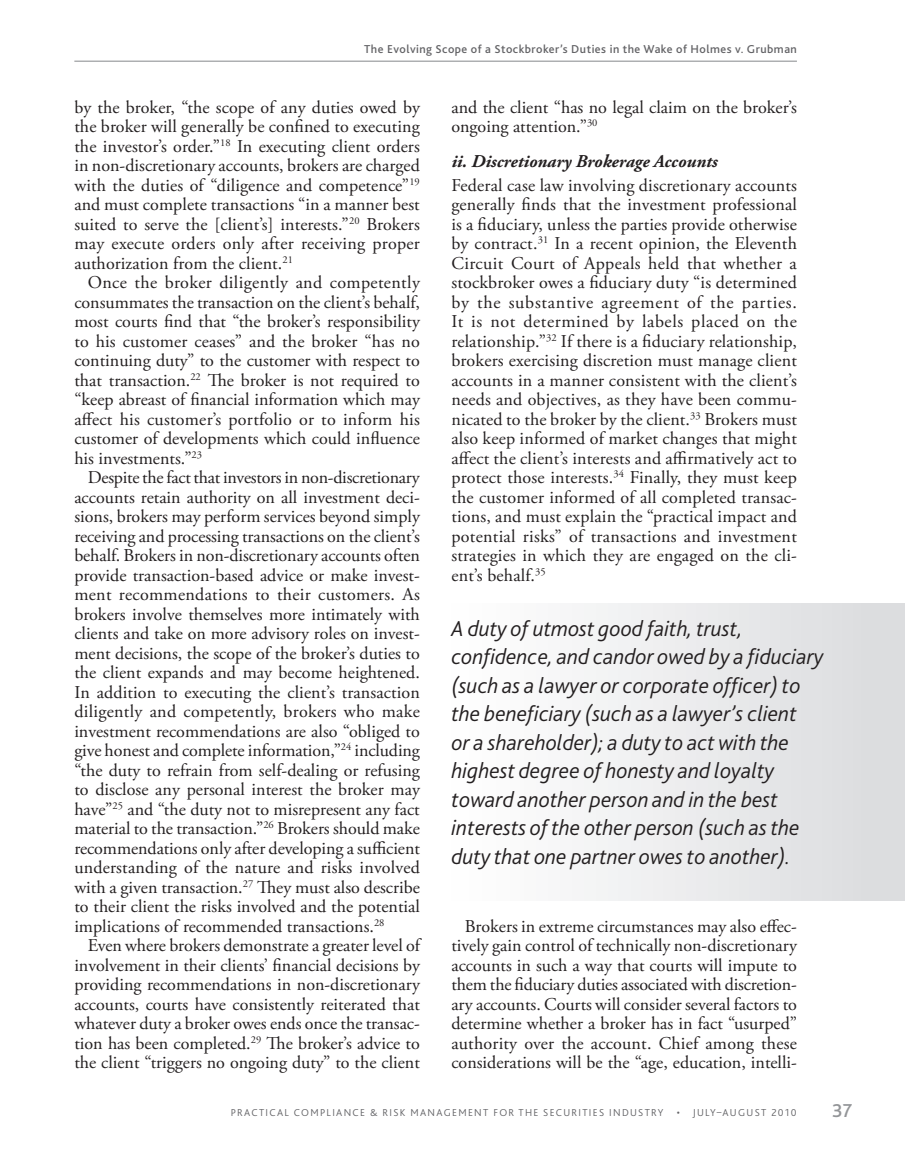
<style>
.page{position:relative;width:905px;height:1175px;background:#fff}
.page>*{position:absolute;margin:0;border:0;box-sizing:border-box;transform-origin:0 0}
.t1{font:italic 300 22.5px/28.5px "Bliss 2";color:#231f20}
.t2{font:500 19.5px "Bliss 2";color:#939598}
.t3{font:18px/19.5px "Adobe Garamond Pro";color:#231f20;text-align:justify}
.t4{font:italic 700 18px "Adobe Garamond Pro";color:#231f20}
.t5{font:500 12px "Bliss 2";letter-spacing:.04em;color:#636366}
.t6{font:300 10.5px "Bliss 2";letter-spacing:.125em;color:#636366}
</style>
<div class="page">
<hr style="left:74px;top:61px;width:723px;height:1px;background:#939598">
<div style="left:451px;top:603px;width:453px;height:297px;background:linear-gradient(to right,#fff,#dadbdd)"></div>
<p class="t5" style="left:364px;top:42px;width:434px">The Evolving Scope of a Stockbroker’s Duties in the Wake of Holmes v. Grubman</p>
<p class="t3" style="left:74px;top:99px;width:347px">by the broker, “the scope of any duties owed by the broker will generally be confined to executing the investor’s order.”<sup>18</sup> In executing client orders in non-discretionary accounts, brokers are charged with the duties of “diligence and competence”<sup>19 </sup>and must complete transactions “in a manner best suited to serve the [client’s] interests.”<sup>20</sup> Brokers may execute orders only after receiving proper authorization from the client.<sup>21</sup></p>
<p class="t3" style="left:74px;top:274px;width:347px;text-indent:14px">Once the broker diligently and competently consummates the transaction on the client’s behalf, most courts find that “the broker’s responsibility to his customer ceases” and the broker “has no continuing duty” to the customer with respect to that transaction.<sup>22</sup> The broker is not required to “keep abreast of financial information which may affect his customer’s portfolio or to inform his customer of developments which could influence his investments.”<sup>23</sup></p>
<p class="t3" style="left:74px;top:469px;width:347px;text-indent:14px">Despite the fact that investors in non-discretionary accounts retain authority on all investment deci&shy;sions, brokers may perform services beyond simply receiving and processing transactions on the client’s behalf. Brokers in non-discretionary accounts often provide transaction-based advice or make invest&shy;ment recommendations to their customers. As brokers involve themselves more intimately with clients and take on more advisory roles on invest&shy;ment decisions, the scope of the broker’s duties to the client expands and may become heightened.<br>In addition to executing the client’s transaction diligently and competently, brokers who make investment recommendations are also “obliged to give honest and complete information,”<sup>24</sup> including “the duty to refrain from self-dealing or refusing to disclose any personal interest the broker may have”<sup>25</sup> and “the duty not to misrepresent any fact material to the transaction.”<sup>26</sup> Brokers should make recommendations only after developing a sufficient understanding of the nature and risks involved with a given transaction.<sup>27</sup> They must also describe to their client the risks involved and the potential implications of recommended transactions.<sup>28</sup></p>
<p class="t3" style="left:74px;top:937px;width:347px;text-indent:14px">Even where brokers demonstrate a greater level of involvement in their clients’ financial decisions by providing recommendations in non-discretionary accounts, courts have consistently reiterated that whatever duty a broker owes ends once the transac&shy;tion has been completed.<sup>29</sup> The broker’s advice to the client “triggers no ongoing duty” to the client</p>
<p class="t3" style="left:451px;top:99px;width:347px">and the client “has no legal claim on the broker’s ongoing attention.”<sup>30</sup></p>
<p class="t4" style="left:451px;top:150px;width:268px">ii. Discretionary Brokerage Accounts</p>
<p class="t3" style="left:451px;top:177px;width:347px">Federal case law involving discretionary accounts generally finds that the investment professional is a fiduciary, unless the parties provide otherwise by contract.<sup>31</sup> In a recent opinion, the Eleventh Circuit Court of Appeals held that whether a stockbroker owes a fiduciary duty “is determined by the substantive agreement of the parties.<br>It is not determined by labels placed on the relationship.”<sup>32</sup> If there is a fiduciary relationship, brokers exercising discretion must manage client accounts in a manner consistent with the client’s needs and objectives, as they have been commu&shy;nicated to the broker by the client.<sup>33</sup> Brokers must also keep informed of market changes that might affect the client’s interests and affirmatively act to protect those interests.<sup>34</sup> Finally, they must keep the customer informed of all completed transac&shy;tions, and must explain the “practical impact and potential risks” of transactions and investment strategies in which they are engaged on the cli&shy;ent’s behalf.<sup>35</sup></p>
<p class="t1" style="left:451px;top:616px;width:374px">A duty of utmost good faith, trust, confidence, and candor owed by a fiduciary (such as a lawyer or corporate officer) to the beneficiary (such as a lawyer’s client<br>or a shareholder); a duty to act with the highest degree of honesty and loyalty toward another person and in the best interests of the other person (such as the duty that one partner owes to another).</p>
<p class="t3" style="left:451px;top:918px;width:347px;text-indent:14px">Brokers in extreme circumstances may also effec&shy;tively gain control of technically non-discretionary accounts in such a way that courts will impute to them the fiduciary duties associated with discretion&shy;ary accounts. Courts will consider several factors to determine whether a broker has in fact “usurped” authority over the account. Chief among these considerations will be the “age, education, intelli-</p>
<p class="t6" style="left:231px;top:1108px;width:434px">PRACTICAL COMPLIANCE &amp; RISK MANAGEMENT FOR THE SECURITIES INDUSTRY</p>
<p class="t6" style="left:676px;top:1108px;width:121px">• JULY–AUGUST 2010</p>
<p class="t2" style="left:832px;top:1099px;width:21px">37</p>
</div>
